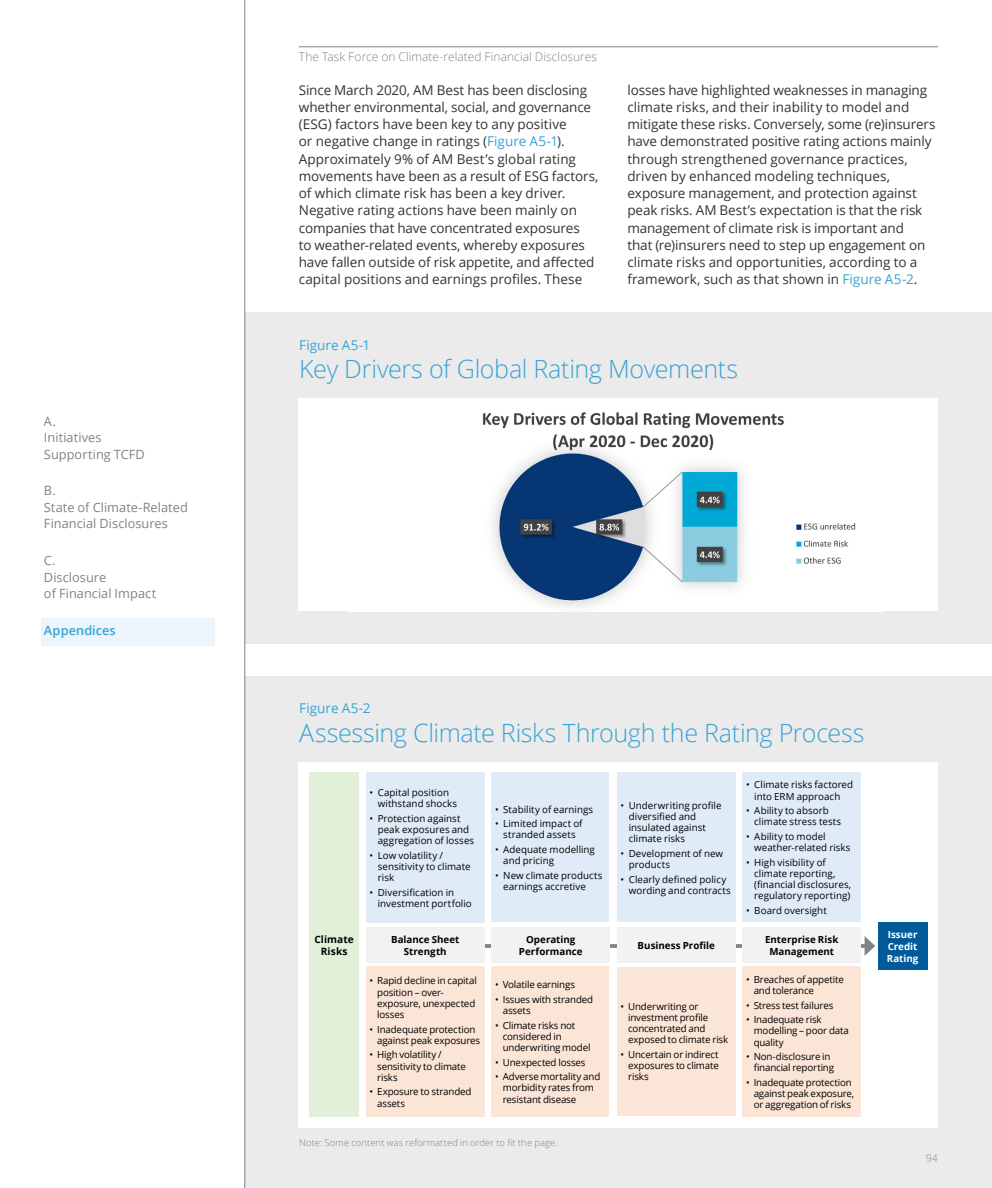
<style>
.page{position:relative;width:992px;height:1188px;background:#fff}
.page>*{position:absolute;margin:0;border:0;box-sizing:border-box;transform-origin:0 0}
.t1{font:300 25.2px "Open Sans";letter-spacing:-.015em;color:#37a3d4}
.t2{font:13.5px/17.2px "Open Sans";letter-spacing:-.005em;color:#333334}
.t3{font:13.5px "Open Sans";letter-spacing:.005em;color:#37a3d4}
.t4{font:12.75px/16.5px "Open Sans";letter-spacing:.005em;color:#808285}
.t5{font:600 12.75px "Open Sans";letter-spacing:.005em;color:#37a3d4}
.t6{font:300 12px "Open Sans";letter-spacing:.005em;color:#808285}
.t7{font:300 10.5px "Open Sans";color:#808285}
.t8{font:700 10.2px/12px "Open Sans";letter-spacing:.01em;color:#000;text-align:center}
.t9{font:9.75px/11.2px "Open Sans";color:#000}
.t10{font:9.75px/11.2px "Open Sans";letter-spacing:-.02em;color:#000}
.t11{font:700 9.75px/12px "Open Sans";letter-spacing:.005em;color:#000;text-align:center}
.t12{font:700 9.75px/12px "Open Sans";color:#fff;text-align:justify}
.t13{font:300 9.3px "Open Sans";letter-spacing:.015em;color:#808285}
.s1{color:#37a3d4}
</style>
<div class="page">
<hr style="left:299px;top:46px;width:638px;height:1px;background:#808285">
<hr style="left:244px;top:0;width:1px;height:1188px;background:#808285">
<div style="left:41px;top:618px;width:174px;height:27px;background:#ebf5fa"></div>
<div style="left:245px;top:312px;width:746px;height:332px;background:#ebebec"></div>
<div style="left:245px;top:676px;width:746px;height:512px;background:#ebebec"></div>
<div style="left:299px;top:398px;width:638px;height:213px;background:#fff"></div>
<div style="left:299px;top:762px;width:638px;height:366px;background:#fff"></div>
<img style="left:482px;top:412px;width:374px;height:195px">
<div style="left:366px;top:773px;width:118px;height:150px;background:#dfebf7"></div>
<div style="left:491px;top:773px;width:118px;height:149px;background:#dfebf7"></div>
<div style="left:617px;top:773px;width:118px;height:149px;background:#dfebf7"></div>
<div style="left:742px;top:773px;width:119px;height:149px;background:#dfebf7"></div>
<div style="left:366px;top:967px;width:118px;height:150px;background:#fbe5d7"></div>
<div style="left:491px;top:967px;width:118px;height:150px;background:#fbe5d7"></div>
<div style="left:617px;top:967px;width:118px;height:149px;background:#fbe5d7"></div>
<div style="left:742px;top:967px;width:119px;height:150px;background:#fbe5d7"></div>
<div style="left:878px;top:922px;width:49px;height:48px;background:#005a99"></div>
<div style="left:309px;top:773px;width:50px;height:344px;background:#e2f0d9"></div>
<svg style="left:484px;top:944px;width:380px;height:4px"></svg>
<svg style="left:864px;top:936px;width:11px;height:20px"></svg>
<div style="left:366px;top:927px;width:118px;height:36px;background:#f2f2f2"></div>
<div style="left:491px;top:927px;width:119px;height:36px;background:#f2f2f2"></div>
<div style="left:617px;top:927px;width:118px;height:36px;background:#f2f2f2"></div>
<div style="left:742px;top:927px;width:119px;height:36px;background:#f2f2f2"></div>
<h3 class="t4" style="left:44px;top:412px;width:102px">A.<br>Initiatives<br>Supporting TCFD</h3>
<h3 class="t4" style="left:44px;top:482px;width:145px">B.<br>State of Climate-Related<br>Financial Disclosures</h3>
<h3 class="t4" style="left:44px;top:552px;width:114px">C.<br>Disclosure<br>of Financial Impact</h3>
<h3 class="t5" style="left:44px;top:621px;width:73px">Appendices</h3>
<p class="t6" style="left:299px;top:48px;width:300px">The Task Force on Climate-related Financial Disclosures</p>
<p class="t2" style="left:299px;top:81px;width:301px">Since March 2020, AM Best has been disclosing whether environmental, social, and governance (ESG) factors have been key to any positive<br>or negative change in ratings (<span class="s1">Figure A5-1</span>).<br>Approximately 9% of AM Best’s global rating movements have been as a result of ESG factors, of which climate risk has been a key driver.<br>Negative rating actions have been mainly on companies that have concentrated exposures<br>to weather-related events, whereby exposures have fallen outside of risk appetite, and affected capital positions and earnings profiles. These</p>
<p class="t2" style="left:627px;top:81px;width:310px">losses have highlighted weaknesses in managing climate risks, and their inability to model and mitigate these risks. Conversely, some (re)insurers have demonstrated positive rating actions mainly through strengthened governance practices, driven by enhanced modeling techniques, exposure management, and protection against peak risks. AM Best’s expectation is that the risk management of climate risk is important and<br>that (re)insurers need to step up engagement on climate risks and opportunities, according to a framework, such as that shown in <span class="s1">Figure A5-2</span>.</p>
<h2 class="t3" style="left:299px;top:335px;width:72px">Figure A5-1</h2>
<h1 class="t1" style="left:299px;top:352px;width:440px">Key Drivers of Global Rating Movements</h1>
<h2 class="t3" style="left:299px;top:699px;width:73px">Figure A5-2</h2>
<h1 class="t1" style="left:299px;top:715px;width:566px">Assessing Climate Risks Through the Rating Process</h1>
<p class="t9" style="left:378px;top:787px;width:81px;text-indent:-8px">• Capital position withstand shocks</p>
<p class="t9" style="left:378px;top:812px;width:98px;text-indent:-8px">• Protection against peak exposures and aggregation of losses</p>
<p class="t9" style="left:378px;top:849px;width:94px;text-indent:-8px">• Low volatility / sensitivity to climate risk</p>
<p class="t9" style="left:378px;top:886px;width:95px;text-indent:-8px">• Diversification in investment portfolio</p>
<p class="t9" style="left:495px;top:803px;width:100px">• Stability of earnings</p>
<p class="t9" style="left:495px;top:818px;width:89px;text-align:center">• Limited impact of stranded assets</p>
<p class="t9" style="left:503px;top:843px;width:93px;text-indent:-8px">• Adequate modelling and pricing</p>
<p class="t9" style="left:503px;top:869px;width:101px;text-indent:-8px">• New climate products earnings accretive</p>
<p class="t9" style="left:628px;top:799px;width:94px;text-indent:-8px">• Underwriting profile diversified and insulated against climate risks</p>
<p class="t9" style="left:628px;top:847px;width:96px;text-indent:-8px">• Development of new products</p>
<p class="t9" style="left:628px;top:873px;width:104px;text-indent:-8px">• Clearly defined policy wording and contracts</p>
<p class="t9" style="left:746px;top:779px;width:109px;text-align:center">• Climate risks factored into ERM approach</p>
<p class="t9" style="left:754px;top:805px;width:88px;text-indent:-8px">• Ability to absorb climate stress tests</p>
<p class="t9" style="left:754px;top:831px;width:98px;text-indent:-8px">• Ability to model weather-related risks</p>
<p class="t9" style="left:754px;top:856px;width:98px;text-indent:-8px">• High visibility of climate reporting, (financial disclosures, regulatory reporting)</p>
<p class="t9" style="left:746px;top:904px;width:82px">• Board oversight</p>
<p class="t8" style="left:314px;top:933px;width:41px">Climate<br>Risks</p>
<p class="t11" style="left:391px;top:933px;width:70px">Balance Sheet<br>Strength</p>
<p class="t11" style="left:519px;top:933px;width:65px">Operating<br>Performance</p>
<p class="t11" style="left:637px;top:939px;width:79px">Business Profile</p>
<p class="t11" style="left:765px;top:933px;width:75px">Enterprise Risk<br>Management</p>
<p class="t9" style="left:377px;top:975px;width:101px;text-indent:-8px">• Rapid decline in capital position – over&shy;exposure, unexpected losses</p>
<p class="t10" style="left:377px;top:1023px;width:104px;text-indent:-8px">• Inadequate protection against peak exposures</p>
<p class="t9" style="left:377px;top:1049px;width:90px;text-indent:-8px">• High volatility / sensitivity to climate risks</p>
<p class="t9" style="left:377px;top:1086px;width:96px;text-indent:-8px">• Exposure to stranded assets</p>
<p class="t10" style="left:495px;top:979px;width:81px">• Volatile earnings</p>
<p class="t9" style="left:503px;top:993px;width:92px;text-indent:-8px">• Issues with stranded assets</p>
<p class="t9" style="left:503px;top:1019px;width:89px;text-indent:-8px">• Climate risks not considered in underwriting model</p>
<p class="t9" style="left:495px;top:1056px;width:92px">• Unexpected losses</p>
<p class="t9" style="left:503px;top:1071px;width:99px;text-indent:-8px">• Adverse mortality and morbidity rates from resistant disease</p>
<p class="t13" style="left:299px;top:1136px;width:260px">Note: Some content was reformatted in order to fit the page.</p>
<p class="t9" style="left:628px;top:1000px;width:101px;text-indent:-8px">• Underwriting or investment profile concentrated and exposed to climate risk</p>
<p class="t9" style="left:628px;top:1048px;width:92px;text-align:justify;text-indent:-8px">• Uncertain or indirect exposures to climate risks</p>
<p class="t9" style="left:753px;top:973px;width:92px;text-indent:-8px">• Breaches of appetite and tolerance</p>
<p class="t10" style="left:746px;top:999px;width:89px">• Stress test failures</p>
<p class="t9" style="left:753px;top:1014px;width:97px;text-indent:-8px">• Inadequate risk modelling – poor data quality</p>
<p class="t9" style="left:753px;top:1051px;width:82px;text-indent:-8px">• Non-disclosure in financial reporting</p>
<p class="t10" style="left:753px;top:1076px;width:102px;text-indent:-8px">• Inadequate protection against peak exposure, or aggregation of risks</p>
<p class="t12" style="left:886px;top:928px;width:33px">Issuer Credit Rating</p>
<p class="t7" style="left:925px;top:1151px;width:14px">94</p>
</div>
